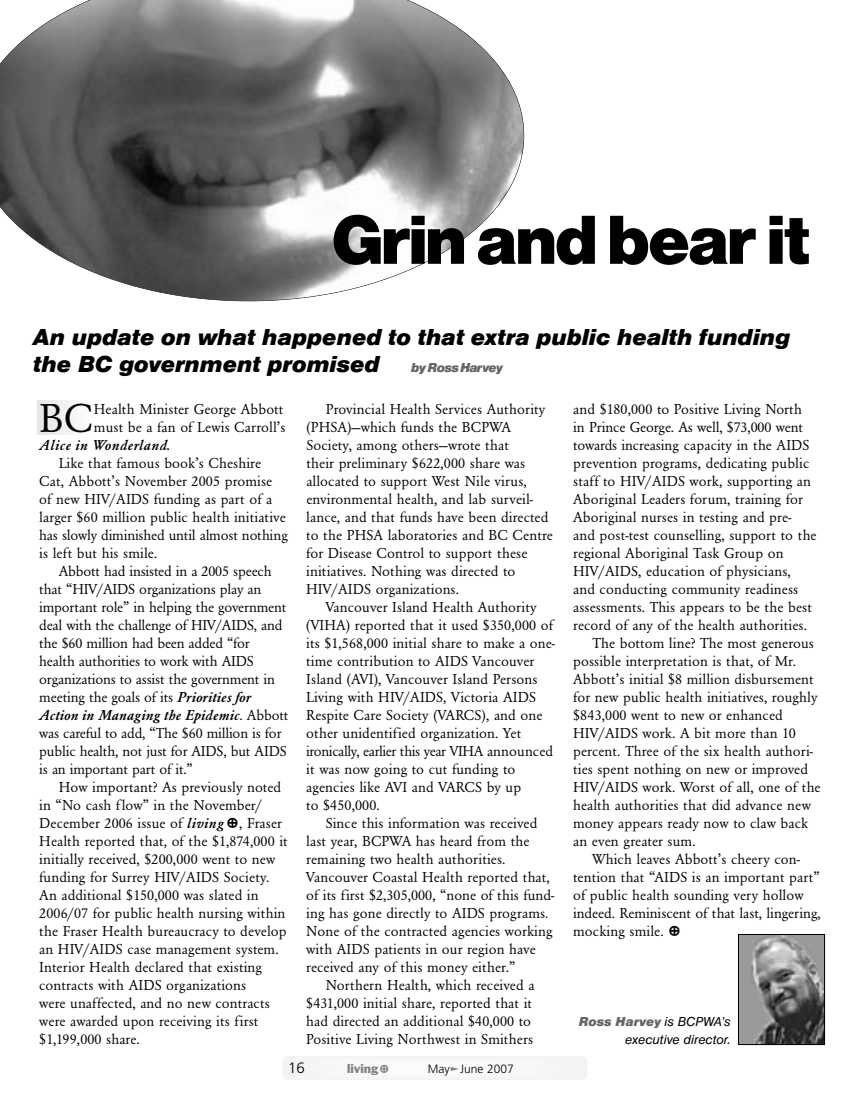
<style>
.page{position:relative;width:868px;height:1107px;background:#fff}
.page>*{position:absolute;margin:0;border:0;box-sizing:border-box;transform-origin:0 0}
.t1{font:72px "Nimbus San P Blac";color:#000}
.t2{font:42px "URW Garamond T";color:#000}
.t3{font:24px/27px "Nimbus San D Blac Ital";color:#000}
.t4{font:15px/18px "URW Garamond T";letter-spacing:.01em;color:#000}
.t5{font:15px/18px "URW Garamond T";letter-spacing:-.01em;color:#000}
.t6{font:italic 600 15px "URW Garamond T";letter-spacing:.01em;color:#000}
.t7{font:300 15px "Frutiger";color:#000}
.t8{font:13.5px "Nimbus San D Blac Ital";color:#666}
.t9{font:italic 13.5px "Nimbus San D";color:#000}
.t10{font:13.5px "Nimbus San P Blac Ital";color:#666}
.t11{font:300 12px "Frutiger";color:#000}
.t12{font:12px "Franklin Gothic";color:#808080}
.s1{font-weight:600;font-style:italic}
.s2{color:#808080}
.s3{font-family:"Nimbus San D";font-style:italic;color:#000}
</style>
<div class="page">
<div style="left:282px;top:1056px;width:305px;height:24px;background:#f7f7f7;border-radius:5px"></div>
<div style="left:38px;top:400px;width:54px;height:35px;background:#f2f2f2"></div>
<svg style="left:481px;top:1031px;width:1px;height:13px"></svg>
<img style="left:740px;top:936px;width:82px;height:107px">
<div style="left:738px;top:934px;width:86px;height:111px;border:1px solid #000"></div>
<svg style="left:0;top:0;width:524px;height:301px"></svg>
<h1 class="t1" style="left:333px;top:197px;width:478px">Grin and bear it</h1>
<h3 class="t3" style="left:33px;top:323px;width:758px">An update on what happened to that extra public health funding the BC government promised</h3>
<p class="t10" style="left:411px;top:359px;width:93px">by Ross Harvey</p>
<h2 class="t2" style="left:39px;top:393px;width:55px">BC</h2>
<p class="t4" style="left:94px;top:400px;width:193px">Health Minister George Abbott must be a fan of Lewis Carroll’s</p>
<p class="t6" style="left:39px;top:436px;width:133px">Alice in Wonderland.</p>
<p class="t4" style="left:39px;top:454px;width:250px;text-indent:19px">Like that famous book’s Cheshire Cat, Abbott’s November 2005 promise of new HIV/AIDS funding as part of a larger $60 million public health initiative has slowly diminished until almost nothing is left but his smile.</p>
<p class="t5" style="left:39px;top:562px;width:250px;text-indent:19px">Abbott had insisted in a 2005 speech that “HIV/AIDS organizations play an important role” in helping the government deal with the challenge of HIV/AIDS, and the $60 million had been added “for health authorities to work with AIDS organizations to assist the government in meeting the goals of its <span class="s1">Priorities for Action in Managing the Epidemic</span>. Abbott was careful to add, “The $60 million is for public health, not just for AIDS, but AIDS is an important part of it.”</p>
<p class="t4" style="left:39px;top:778px;width:250px;text-indent:20px">How important? As previously noted in “No cash flow” in the November/ December 2006 issue of <span class="s1">living</span> , Fraser Health reported that, of the $1,874,000 it initially received, $200,000 went to new funding for Surrey HIV/AIDS Society.<br>An additional $150,000 was slated in 2006/07 for public health nursing within the Fraser Health bureaucracy to develop an HIV/AIDS case management system.<br>Interior Health declared that existing contracts with AIDS organizations<br>were unaffected, and no new contracts were awarded upon receiving its first $1,199,000 share.</p>
<p class="t4" style="left:306px;top:400px;width:248px;text-indent:20px">Provincial Health Services Authority (PHSA)—which funds the BCPWA Society, among others—wrote that<br>their preliminary $622,000 share was allocated to support West Nile virus, environmental health, and lab surveil&shy;lance, and that funds have been directed to the PHSA laboratories and BC Centre for Disease Control to support these initiatives. Nothing was directed to HIV/AIDS organizations.</p>
<p class="t4" style="left:306px;top:598px;width:250px;text-indent:19px">Vancouver Island Health Authority (VIHA) reported that it used $350,000 of its $1,568,000 initial share to make a one&shy;time contribution to AIDS Vancouver Island (AVI), Vancouver Island Persons Living with HIV/AIDS, Victoria AIDS Respite Care Society (VARCS), and one other unidentified organization. Yet ironically, earlier this year VIHA announced it was now going to cut funding to agencies like AVI and VARCS by up<br>to $450,000.</p>
<p class="t4" style="left:306px;top:814px;width:250px;text-indent:20px">Since this information was received last year, BCPWA has heard from the remaining two health authorities.<br>Vancouver Coastal Health reported that, of its first $2,305,000, “none of this fund&shy;ing has gone directly to AIDS programs.<br>None of the contracted agencies working with AIDS patients in our region have received any of this money either.”</p>
<p class="t4" style="left:306px;top:976px;width:230px;text-indent:19px">Northern Health, which received a $431,000 initial share, reported that it had directed an additional $40,000 to Positive Living Northwest in Smithers</p>
<p class="t7" style="left:288px;top:1062px;width:18px">16</p>
<p class="t12" style="left:347px;top:1064px;width:33px">living</p>
<p class="t11" style="left:428px;top:1064px;width:87px">May<span class="s2">❑</span>June 2007</p>
<p class="t4" style="left:573px;top:400px;width:230px">and $180,000 to Positive Living North</p>
<p class="t4" style="left:573px;top:418px;width:231px">in Prince George. As well, $73,000 went</p>
<p class="t4" style="left:573px;top:436px;width:238px">towards increasing capacity in the AIDS</p>
<p class="t4" style="left:573px;top:454px;width:237px">prevention programs, dedicating public</p>
<p class="t4" style="left:573px;top:472px;width:239px">staff to HIV/AIDS work, supporting an</p>
<p class="t4" style="left:573px;top:490px;width:231px">Aboriginal Leaders forum, training for</p>
<p class="t4" style="left:573px;top:508px;width:220px">Aboriginal nurses in testing and pre-</p>
<p class="t4" style="left:573px;top:526px;width:245px">and post-test counselling, support to the</p>
<p class="t4" style="left:573px;top:544px;width:212px">regional Aboriginal Task Group on</p>
<p class="t4" style="left:573px;top:562px;width:219px">HIV/AIDS, education of physicians,</p>
<p class="t4" style="left:573px;top:580px;width:226px">and conducting community readiness</p>
<p class="t4" style="left:573px;top:598px;width:240px">assessments. This appears to be the best</p>
<p class="t4" style="left:573px;top:616px;width:235px">record of any of the health authorities.</p>
<p class="t4" style="left:592px;top:634px;width:223px">The bottom line? The most generous</p>
<p class="t4" style="left:573px;top:652px;width:224px">possible interpretation is that, of Mr.</p>
<p class="t4" style="left:573px;top:670px;width:242px">Abbott’s initial $8 million disbursement</p>
<p class="t4" style="left:573px;top:688px;width:246px">for new public health initiatives, roughly</p>
<p class="t4" style="left:573px;top:706px;width:211px">$843,000 went to new or enhanced</p>
<p class="t4" style="left:573px;top:724px;width:224px">HIV/AIDS work. A bit more than 10</p>
<p class="t4" style="left:573px;top:742px;width:241px">percent. Three of the six health authori-</p>
<p class="t4" style="left:573px;top:760px;width:236px">ties spent nothing on new or improved</p>
<p class="t4" style="left:573px;top:778px;width:249px">HIV/AIDS work. Worst of all, one of the</p>
<p class="t4" style="left:573px;top:796px;width:239px">health authorities that did advance new</p>
<p class="t4" style="left:573px;top:814px;width:236px">money appears ready now to claw back</p>
<p class="t4" style="left:573px;top:832px;width:124px">an even greater sum.</p>
<p class="t4" style="left:592px;top:850px;width:209px">Which leaves Abbott’s cheery con-</p>
<p class="t4" style="left:573px;top:868px;width:248px">tention that “AIDS is an important part”</p>
<p class="t4" style="left:573px;top:886px;width:232px">of public health sounding very hollow</p>
<p class="t4" style="left:573px;top:904px;width:249px">indeed. Reminiscent of that last, lingering,</p>
<p class="t4" style="left:573px;top:922px;width:92px">mocking smile.</p>
<p class="t8" style="left:578px;top:1013px;width:153px">Ross Harvey <span class="s3">is BCPWA’s</span></p>
<p class="t9" style="left:625px;top:1031px;width:107px">executive director.</p>
</div>
